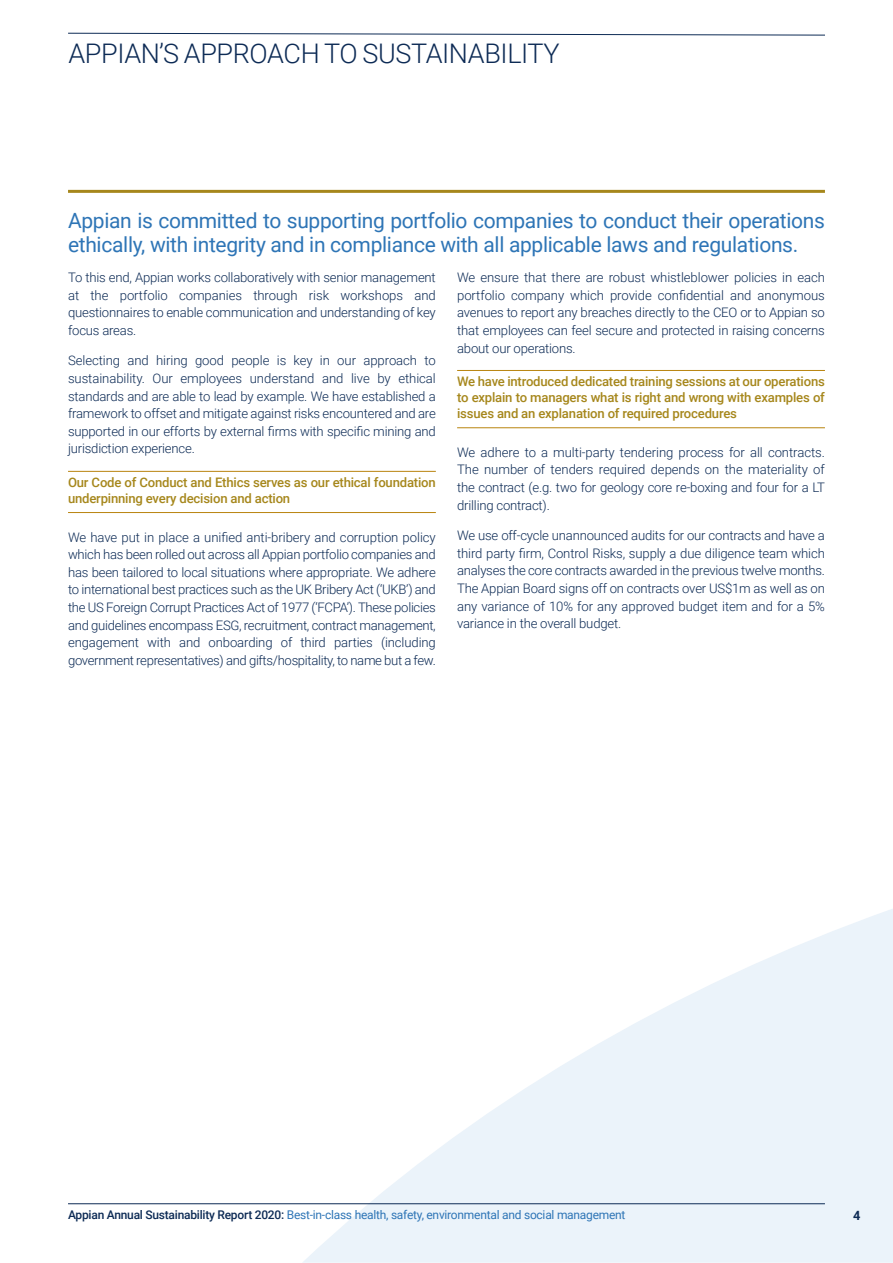
<style>
.page{position:relative;width:893px;height:1263px;background:#fff}
.page>*{position:absolute;margin:0;border:0;box-sizing:border-box;transform-origin:0 0}
.t1{font:300 27px "Roboto";letter-spacing:-.015em;color:#0d2b55}
.t2{font:21px/24px "Roboto";letter-spacing:-.015em;color:#2e75b6}
.t3{font:300 13.2px/17.7px "Roboto";letter-spacing:-.015em;color:#0d2b55;text-align:justify}
.t4{font:500 13.2px/16.2px "Roboto";letter-spacing:-.015em;color:#a6871c}
.t5{font:700 12.75px "Roboto";color:#0d2b55}
.t6{font:12px "Roboto";letter-spacing:-.02em;color:#2e75b6}
.s1{font-weight:500;color:#0d2b55}
</style>
<div class="page">
<svg style="left:302px;top:909px;width:591px;height:354px;fill:#ebf3fa"></svg>
<hr style="left:68px;top:471px;width:368px;height:1px;background:#b9840f">
<hr style="left:68px;top:512px;width:368px;height:1px;background:#b9840f">
<hr style="left:457px;top:370px;width:368px;height:1px;background:#b9840f">
<hr style="left:457px;top:427px;width:368px;height:1px;background:#b9840f">
<svg style="left:68px;top:33px;width:757px;height:3px"></svg>
<hr style="left:68px;top:190px;width:757px;height:3px;background:#a6871c">
<hr style="left:68px;top:1203px;width:757px;height:1px;background:#0d2b55">
<p class="t1" style="left:69px;top:38px;width:493px">APPIAN’S APPROACH TO SUSTAINABILITY</p>
<p class="t2" style="left:68px;top:209px;width:758px">Appian is committed to supporting portfolio companies to conduct their operations ethically, with integrity and in compliance with all applicable laws and regulations.</p>
<p class="t3" style="left:68px;top:269px;width:369px">To this end, Appian works collaboratively with senior management at the portfolio companies through risk workshops and questionnaires to enable communication and understanding of key focus areas.</p>
<p class="t3" style="left:68px;top:352px;width:369px">Selecting and hiring good people is key in our approach to sustainability. Our employees understand and live by ethical standards and are able to lead by example. We have established a framework to offset and mitigate against risks encountered and are supported in our efforts by external firms with specific mining and jurisdiction experience.</p>
<p class="t4" style="left:68px;top:474px;width:369px">Our Code of Conduct and Ethics serves as our ethical foundation underpinning every decision and action</p>
<p class="t3" style="left:68px;top:528px;width:369px">We have put in place a unified anti-bribery and corruption policy which has been rolled out across all Appian portfolio companies and has been tailored to local situations where appropriate. We adhere to international best practices such as the UK Bribery Act (‘UKB’) and the US Foreign Corrupt Practices Act of 1977 (‘FCPA’). These policies and guidelines encompass ESG, recruitment, contract management, engagement with and onboarding of third parties (including government representatives) and gifts/hospitality, to name but a few.</p>
<p class="t3" style="left:457px;top:269px;width:369px">We ensure that there are robust whistleblower policies in each portfolio company which provide confidential and anonymous avenues to report any breaches directly to the CEO or to Appian so that employees can feel secure and protected in raising concerns about our operations.</p>
<p class="t4" style="left:457px;top:373px;width:369px;text-align:justify">We have introduced dedicated training sessions at our operations to explain to managers what is right and wrong with examples of issues and an explanation of required procedures</p>
<p class="t3" style="left:457px;top:443px;width:369px">We adhere to a multi-party tendering process for all contracts.<br>The number of tenders required depends on the materiality of the contract (e.g. two for geology core re-boxing and four for a LT drilling contract).</p>
<p class="t3" style="left:457px;top:527px;width:369px">We use off-cycle unannounced audits for our contracts and have a third party firm, Control Risks, supply a due diligence team which analyses the core contracts awarded in the previous twelve months.<br>The Appian Board signs off on contracts over US$1m as well as on any variance of 10% for any approved budget item and for a 5% variance in the overall budget.</p>
<p class="t6" style="left:68px;top:1208px;width:559px"><span class="s1">Appian Annual Sustainability Report 2020:</span> Best-in-class health, safety, environmental and social management</p>
<p class="t5" style="left:853px;top:1208px;width:9px">4</p>
</div>
